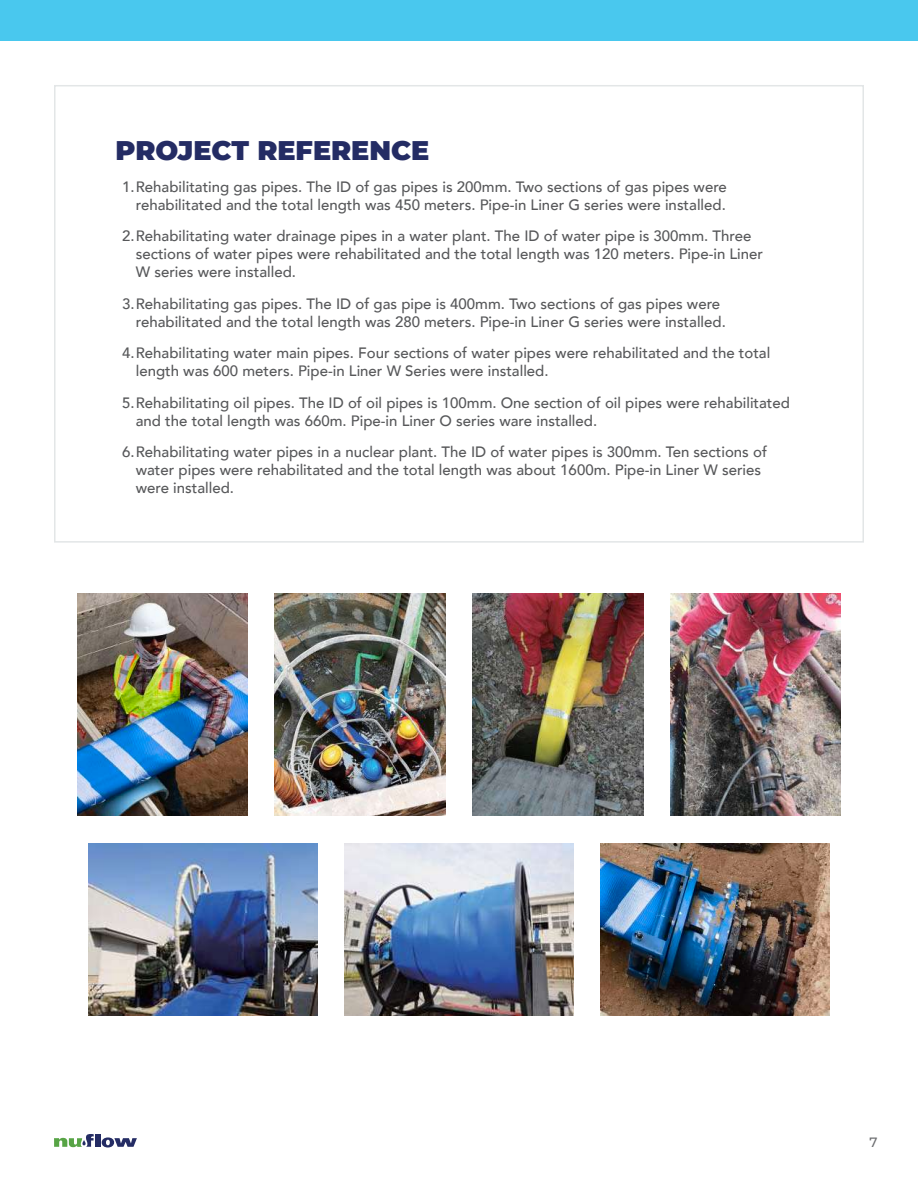
<style>
.page{position:relative;width:918px;height:1188px;background:#fff}
.page>*{position:absolute;margin:0;border:0;box-sizing:border-box;transform-origin:0 0}
.t1{font:900 27px "Montserrat";color:#242c64}
.t2{font:500 15px/18px "Avenir";color:#57585a}
.t3{font:500 13.5px "Montserrat";color:#6c6d70}
</style>
<div class="page">
<div style="left:54px;top:85px;width:810px;height:458px;border:2px solid #e3e6e7"></div>
<svg style="left:54px;top:1134px;width:40px;height:13px"></svg>
<div style="left:95px;top:1134px;width:5px;height:13px;background:#242c64"></div>
<svg style="left:102px;top:1137px;width:35px;height:11px"></svg>
<div style="left:0;top:0;width:918px;height:40px;background:#49c8ee"></div>
<img style="left:77px;top:594px;width:171px;height:222px">
<img style="left:275px;top:594px;width:171px;height:222px">
<img style="left:473px;top:594px;width:170px;height:222px">
<img style="left:670px;top:594px;width:171px;height:222px">
<img style="left:600px;top:843px;width:229px;height:172px">
<img style="left:345px;top:843px;width:228px;height:172px">
<img style="left:89px;top:843px;width:229px;height:172px">
<h1 class="t1" style="left:116px;top:133px;width:315px">PROJECT REFERENCE</h1>
<p class="t2" style="left:122px;top:177px;width:606px;text-align:right">1.Rehabilitating gas pipes. The ID of gas pipes is 200mm. Two sections of gas pipes were rehabilitated and the total length was 450 meters. Pipe-in Liner G series were installed.</p>
<p class="t2" style="left:136px;top:226px;width:629px;text-indent:-14px">2.Rehabilitating water drainage pipes in a water plant. The ID of water pipe is 300mm. Three sections of water pipes were rehabilitated and the total length was 120 meters. Pipe-in Liner<br>W series were installed.</p>
<p class="t2" style="left:136px;top:294px;width:592px;text-indent:-14px">3.Rehabilitating gas pipes. The ID of gas pipe is 400mm. Two sections of gas pipes were rehabilitated and the total length was 280 meters. Pipe-in Liner G series were installed.</p>
<p class="t2" style="left:136px;top:343px;width:636px;text-indent:-14px">4.Rehabilitating water main pipes. Four sections of water pipes were rehabilitated and the total length was 600 meters. Pipe-in Liner W Series were installed.</p>
<p class="t2" style="left:136px;top:393px;width:656px;text-indent:-14px">5.Rehabilitating oil pipes. The ID of oil pipes is 100mm. One section of oil pipes were rehabilitated and the total length was 660m. Pipe-in Liner O series ware installed.</p>
<p class="t2" style="left:136px;top:442px;width:633px;text-indent:-14px">6.Rehabilitating water pipes in a nuclear plant. The ID of water pipes is 300mm. Ten sections of water pipes were rehabilitated and the total length was about 1600m. Pipe-in Liner W series were installed.</p>
<p class="t3" style="left:869px;top:1133px;width:10px">7</p>
</div>
